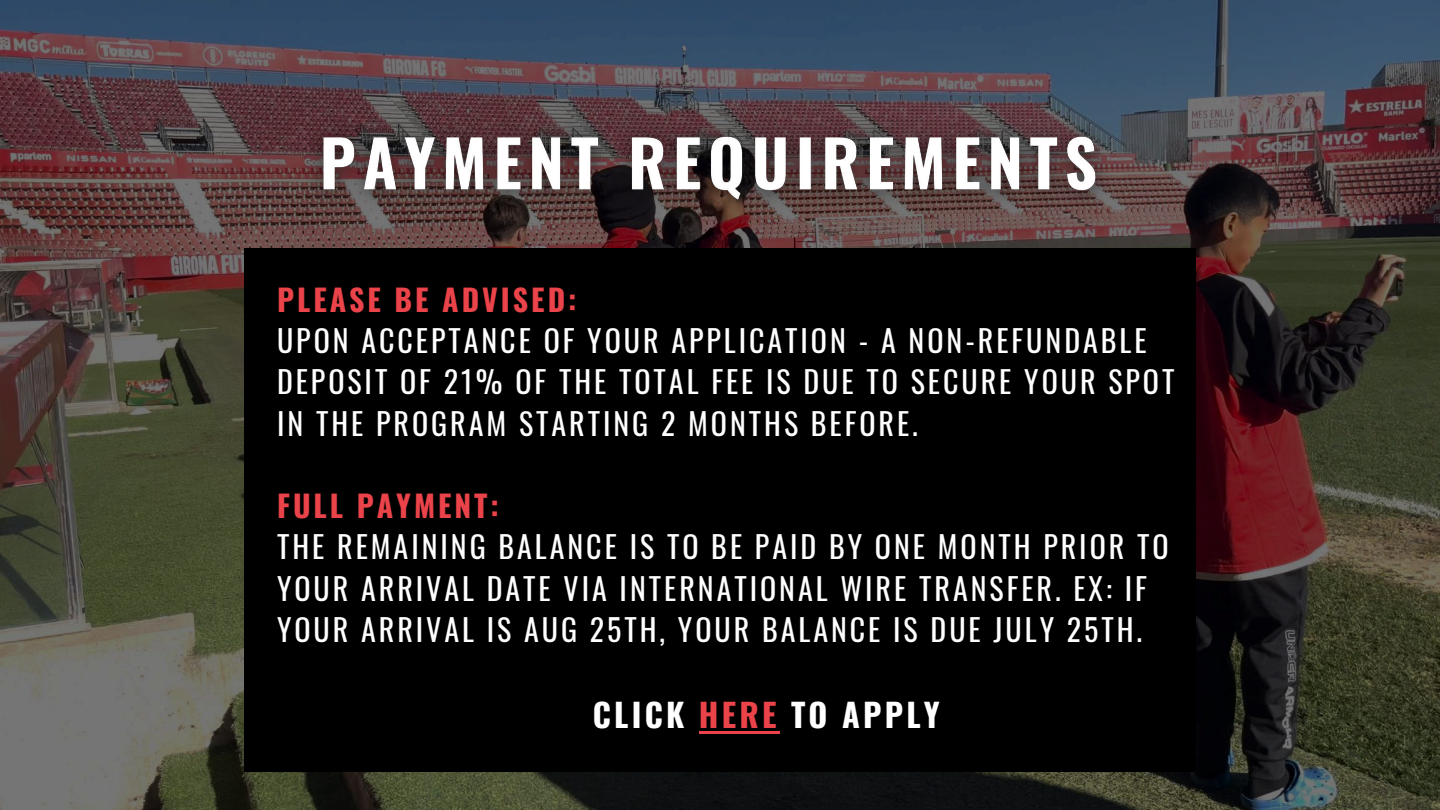
<style>
.page{position:relative;width:1440px;height:810px;background:#fff}
.page>*{position:absolute;margin:0;border:0;box-sizing:border-box;transform-origin:0 0}
.t1{font:700 32.3px "Oswald";letter-spacing:.1em;color:#fff}
.t2{font:30px/41.2px "Oswald";letter-spacing:.1em;color:#fff}
.t3{font:700 30px "Oswald";letter-spacing:.1em;color:#ea4349}
.s1{color:#ea4349}
</style>
<div class="page">
<img style="left:0;top:0;width:1440px;height:810px">
<div style="left:244px;top:248px;width:952px;height:524px;background:#000"></div>
<hr style="left:699px;top:731px;width:81px;height:3px;background:#ea4349">
<img style="left:296px;top:110px;width:836px;height:120px">
<p class="t3" style="left:277px;top:276px;width:301px">PLEASE BE ADVISED:</p>
<p class="t2" style="left:277px;top:319px;width:899px">UPON ACCEPTANCE OF YOUR APPLICATION - A NON-REFUNDABLE<br>DEPOSIT OF 21% OF THE TOTAL FEE IS DUE TO SECURE YOUR SPOT<br>IN THE PROGRAM STARTING 2 MONTHS BEFORE.</p>
<p class="t3" style="left:277px;top:482px;width:223px">FULL PAYMENT:</p>
<p class="t2" style="left:277px;top:525px;width:893px">THE REMAINING BALANCE IS TO BE PAID BY ONE MONTH PRIOR TO<br>YOUR ARRIVAL DATE VIA INTERNATIONAL WIRE TRANSFER. EX: IF<br>YOUR ARRIVAL IS AUG 25TH, YOUR BALANCE IS DUE JULY 25TH.</p>
<p class="t1" style="left:593px;top:690px;width:348px">CLICK <span class="s1">HERE</span> TO APPLY</p>
</div>
